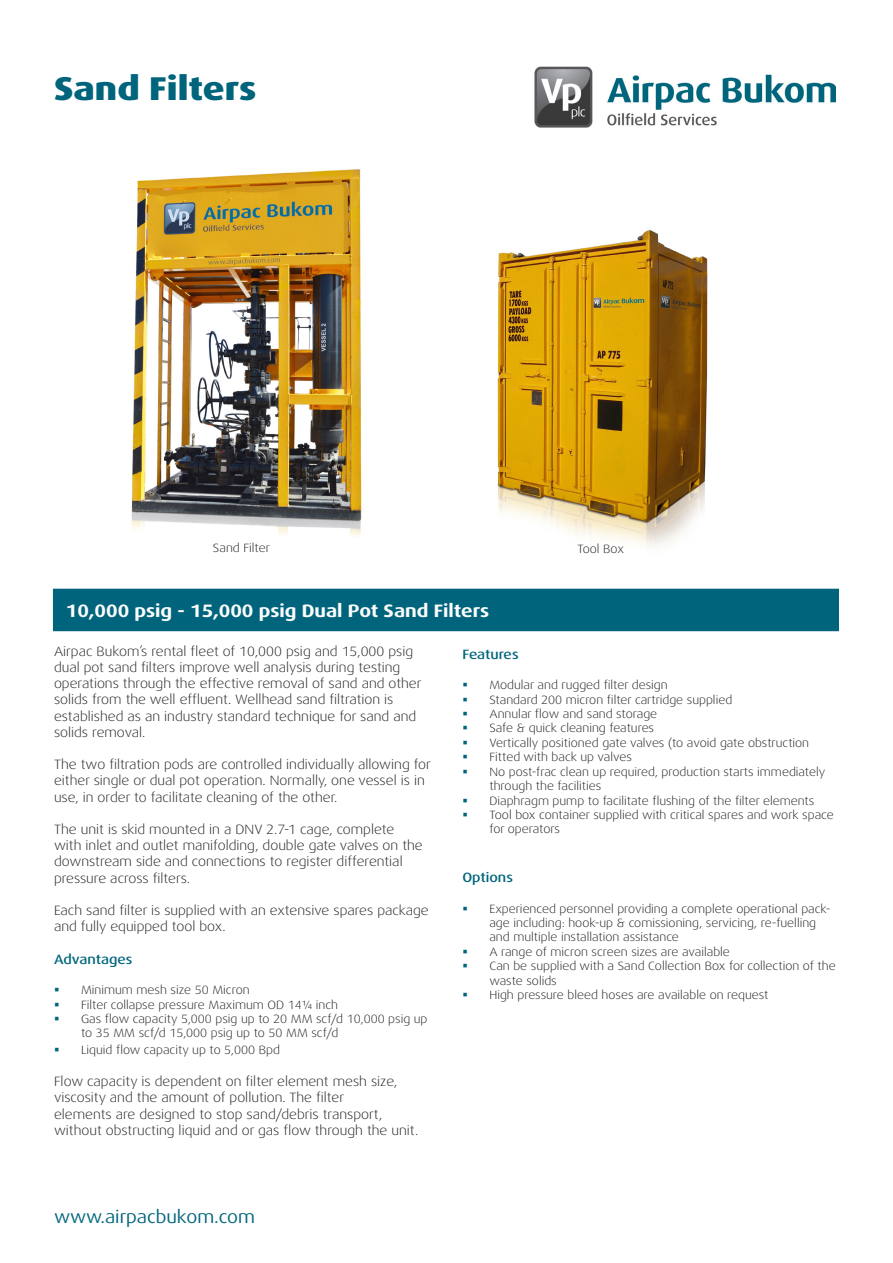
<style>
.page{position:relative;width:893px;height:1263px;background:#fff}
.page>*{position:absolute;margin:0;border:0;box-sizing:border-box;transform-origin:0 0}
.t1{font:800 expanded 33px "Dax OT";color:#00657c}
.t2{font:700 expanded 18px "Dax OT";color:#fcfcfc}
.t3{font:expanded 18px "Dax OT";color:#00657c}
.t4{font:300 expanded 13.5px/16.2px "Dax OT";color:#231f20}
.t5{font:500 expanded 13.5px "Dax OT";color:#00657c}
.t6{font:300 expanded 12px/14.4px "Dax OT";color:#231f20}
</style>
<div class="page">
<img style="left:534px;top:67px;width:301px;height:61px">
<img style="left:131px;top:169px;width:231px;height:367px">
<div style="left:53px;top:589px;width:786px;height:42px;background:#00657c"></div>
<img style="left:497px;top:229px;width:211px;height:319px">
<p class="t1" style="left:54px;top:67px;width:204px">Sand Filters</p>
<p class="t6" style="left:213px;top:540px;width:58px">Sand Filter</p>
<p class="t6" style="left:577px;top:541px;width:48px">Tool Box</p>
<p class="t2" style="left:66px;top:599px;width:425px">10,000 psig - 15,000 psig Dual Pot Sand Filters</p>
<p class="t4" style="left:54px;top:643px;width:369px">Airpac Bukom’s rental fleet of 10,000 psig and 15,000 psig dual pot sand filters improve well analysis during testing operations through the effective removal of sand and other solids from the well effluent. Wellhead sand filtration is established as an industry standard technique for sand and solids removal.</p>
<p class="t4" style="left:54px;top:757px;width:378px">The two filtration pods are controlled individually allowing for either single or dual pot operation. Normally, one vessel is in use, in order to facilitate cleaning of the other.</p>
<p class="t4" style="left:54px;top:821px;width:370px">The unit is skid mounted in a DNV 2.7-1 cage, complete with inlet and outlet manifolding, double gate valves on the downstream side and connections to register differential pressure across filters.</p>
<p class="t4" style="left:54px;top:902px;width:376px">Each sand filter is supplied with an extensive spares package and fully equipped tool box.</p>
<p class="t5" style="left:54px;top:950px;width:80px">Advantages</p>
<p class="t6" style="left:81px;top:983px;width:170px">Minimum mesh size 50 Micron</p>
<p class="t6" style="left:81px;top:997px;width:259px">Filter collapse pressure Maximum OD 14¼ inch</p>
<p class="t6" style="left:81px;top:1012px;width:348px">Gas flow capacity 5,000 psig up to 20 MM scf/d 10,000 psig up to 35 MM scf/d 15,000 psig up to 50 MM scf/d</p>
<p class="t6" style="left:81px;top:1042px;width:200px">Liquid flow capacity up to 5,000 Bpd</p>
<p class="t4" style="left:54px;top:1073px;width:345px">Flow capacity is dependent on filter element mesh size,</p>
<p class="t4" style="left:54px;top:1090px;width:292px">viscosity and the amount of pollution. The filter</p>
<p class="t4" style="left:54px;top:1106px;width:330px">elements are designed to stop sand/debris transport,</p>
<p class="t4" style="left:54px;top:1122px;width:366px">without obstructing liquid and or gas flow through the unit.</p>
<p class="t5" style="left:462px;top:645px;width:58px">Features</p>
<p class="t6" style="left:489px;top:678px;width:180px">Modular and rugged filter design</p>
<p class="t6" style="left:489px;top:692px;width:244px">Standard 200 micron filter cartridge supplied</p>
<p class="t6" style="left:489px;top:707px;width:169px">Annular flow and sand storage</p>
<p class="t6" style="left:489px;top:721px;width:166px">Safe &amp; quick cleaning features</p>
<p class="t6" style="left:489px;top:736px;width:321px">Vertically positioned gate valves (to avoid gate obstruction</p>
<p class="t6" style="left:489px;top:750px;width:144px">Fitted with back up valves</p>
<p class="t6" style="left:489px;top:764px;width:337px">No post-frac clean up required, production starts immediately through the facilities</p>
<p class="t6" style="left:489px;top:793px;width:326px">Diaphragm pump to facilitate flushing of the filter elements</p>
<p class="t6" style="left:489px;top:808px;width:346px">Tool box container supplied with critical spares and work space for operators</p>
<p class="t5" style="left:462px;top:869px;width:52px">Options</p>
<p class="t6" style="left:489px;top:901px;width:343px">Experienced personnel providing a complete operational pack&shy;age including: hook-up &amp; comissioning, servicing, re-fuelling and multiple installation assistance</p>
<p class="t6" style="left:489px;top:944px;width:242px">A range of micron screen sizes are available</p>
<p class="t6" style="left:489px;top:959px;width:348px">Can be supplied with a Sand Collection Box for collection of the waste solids</p>
<p class="t6" style="left:489px;top:988px;width:281px">High pressure bleed hoses are available on request</p>
<p class="t3" style="left:54px;top:1205px;width:203px">www.airpacbukom.com</p>
</div>
